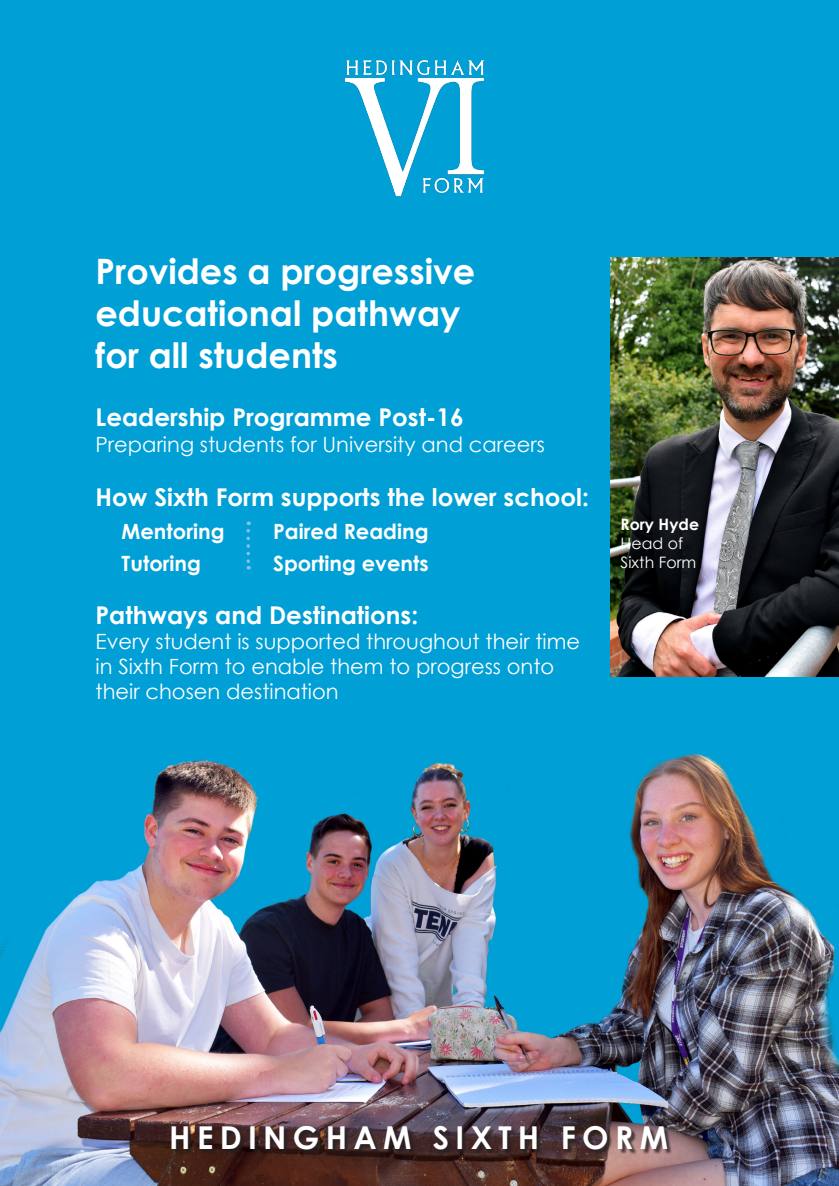
<style>
.page{position:relative;width:839px;height:1186px;background:#fff}
.page>*{position:absolute;margin:0;border:0;box-sizing:border-box;transform-origin:0 0}
.t1{font:700 35px/42px "Century Gothic";color:#fff}
.t2{font:700 31.5px "Century Gothic";letter-spacing:.2em;color:#fff}
.t3{font:700 24.5px "Century Gothic";color:#fff}
.t4{font:21px/25.2px "Century Gothic";color:#fff}
.t5{font:700 21px "Century Gothic";color:#fff}
.t6{font:15.75px "Century Gothic";letter-spacing:.005em;color:#fff}
.t7{font:700 15.75px "Century Gothic";letter-spacing:.005em;color:#fff}
</style>
<div class="page">
<img style="left:0;top:0;width:838px;height:1186px">
<img style="left:342px;top:56px;width:147px;height:146px">
<div style="left:173px;top:1127px;width:499px;height:28px;background:#231f20;opacity:.75"></div>
<img style="left:610px;top:257px;width:228px;height:419px">
<svg style="left:246px;top:531px;width:4px;height:38px"></svg>
<p class="t1" style="left:95px;top:248px;width:381px">Provides a progressive educational pathway for all students</p>
<p class="t3" style="left:95px;top:399px;width:369px">Leadership Programme Post-16</p>
<p class="t4" style="left:95px;top:431px;width:451px">Preparing students for University and careers</p>
<p class="t3" style="left:95px;top:479px;width:494px">How Sixth Form supports the lower school:</p>
<p class="t5" style="left:122px;top:515px;width:104px">Mentoring</p>
<p class="t5" style="left:122px;top:547px;width:81px">Tutoring</p>
<p class="t5" style="left:273px;top:515px;width:157px">Paired Reading</p>
<p class="t5" style="left:273px;top:547px;width:157px">Sporting events</p>
<p class="t3" style="left:95px;top:596px;width:324px">Pathways and Destinations:</p>
<p class="t4" style="left:95px;top:628px;width:486px">Every student is supported throughout their time in Sixth Form to enable them to progress onto their chosen destination</p>
<p class="t7" style="left:620px;top:513px;width:80px">Rory Hyde</p>
<p class="t6" style="left:620px;top:532px;width:64px">Head of</p>
<p class="t6" style="left:620px;top:551px;width:77px">Sixth Form</p>
<p class="t2" style="left:169px;top:1113px;width:500px">HEDINGHAM SIXTH FORM</p>
</div>
